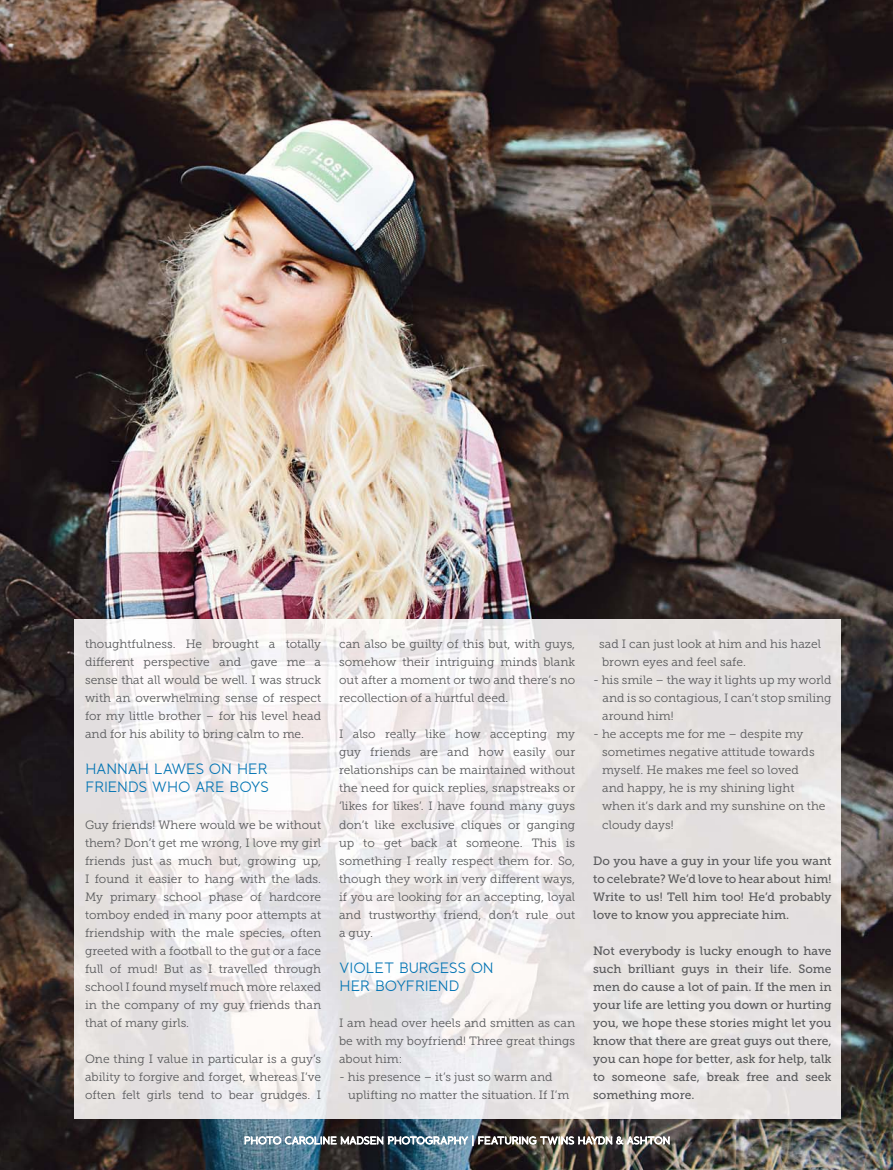
<style>
.page{position:relative;width:893px;height:1170px;background:#fff}
.page>*{position:absolute;margin:0;border:0;box-sizing:border-box;transform-origin:0 0}
.t1{font:15px/18px "Banda";letter-spacing:-.03em;color:#0073b3}
.t2{font:12px/18px "Museo Slab 300";color:#58595b;text-align:justify}
.t3{font:12px/18px "Museo Slab 500";color:#58595b;text-align:justify}
.t4{font:10.5px "Banda";letter-spacing:-.03em;color:#fff}
</style>
<div class="page">
<img style="left:0;top:0;width:893px;height:1169px">
<img style="left:74px;top:619px;width:766px;height:499px">
<p class="t2" style="left:85px;top:636px;width:238px">thoughtfulness. He brought a totally different perspective and gave me a sense that all would be well. I was struck with an overwhelming sense of respect for my little brother – for his level head and for his ability to bring calm to me.</p>
<p class="t1" style="left:85px;top:762px;width:185px">HANNAH LAWES ON HER<br>FRIENDS WHO ARE BOYS</p>
<p class="t2" style="left:85px;top:816px;width:238px">Guy friends! Where would we be without them? Don’t get me wrong, I love my girl friends just as much but, growing up, I found it easier to hang with the lads.<br>My primary school phase of hardcore tomboy ended in many poor attempts at friendship with the male species, often greeted with a football to the gut or a face full of mud! But as I travelled through school I found myself much more relaxed in the company of my guy friends than that of many girls.</p>
<p class="t2" style="left:85px;top:1050px;width:238px">One thing I value in particular is a guy’s ability to forgive and forget, whereas I’ve often felt girls tend to bear grudges. I</p>
<p class="t2" style="left:339px;top:636px;width:238px">can also be guilty of this but, with guys, somehow their intriguing minds blank out after a moment or two and there’s no recollection of a hurtful deed.</p>
<p class="t2" style="left:339px;top:726px;width:238px">I also really like how accepting my guy friends are and how easily our relationships can be maintained without the need for quick replies, snapstreaks or ‘likes for likes’. I have found many guys don’t like exclusive cliques or ganging up to get back at someone. This is something I really respect them for. So, though they work in very different ways, if you are looking for an accepting, loyal and trustworthy friend, don’t rule out a guy.</p>
<p class="t1" style="left:339px;top:960px;width:156px">VIOLET BURGESS ON<br>HER BOYFRIEND</p>
<p class="t2" style="left:339px;top:1014px;width:238px">I am head over heels and smitten as can be with my boyfriend! Three great things about him:</p>
<p class="t2" style="left:348px;top:1068px;width:223px;text-indent:-9px">- his presence – it’s just so warm and uplifting no matter the situation. If I’m</p>
<p class="t2" style="left:599px;top:636px;width:223px">sad I can just look at him and his hazel brown eyes and feel safe.</p>
<p class="t2" style="left:602px;top:672px;width:231px;text-indent:-9px">- his smile – the way it lights up my world and is so contagious, I can’t stop smiling around him!</p>
<p class="t2" style="left:602px;top:726px;width:225px;text-align:left;text-indent:-9px">- he accepts me for me – despite my sometimes negative attitude towards myself. He makes me feel so loved<br>and happy, he is my shining light when it’s dark and my sunshine on the cloudy days!</p>
<p class="t3" style="left:593px;top:852px;width:240px">Do you have a guy in your life you want to celebrate? We’d love to hear about him!<br>Write to us! Tell him too! He’d probably love to know you appreciate him.</p>
<p class="t3" style="left:593px;top:942px;width:240px">Not everybody is lucky enough to have such brilliant guys in their life. Some men do cause a lot of pain. If the men in your life are letting you down or hurting you, we hope these stories might let you know that there are great guys out there, you can hope for better, ask for help, talk to someone safe, break free and seek something more.</p>
<p class="t4" style="left:244px;top:1136px;width:428px">PHOTO CAROLINE MADSEN PHOTOGRAPHY | FEATURING TWINS HAYDN &amp; ASHTON</p>
</div>
